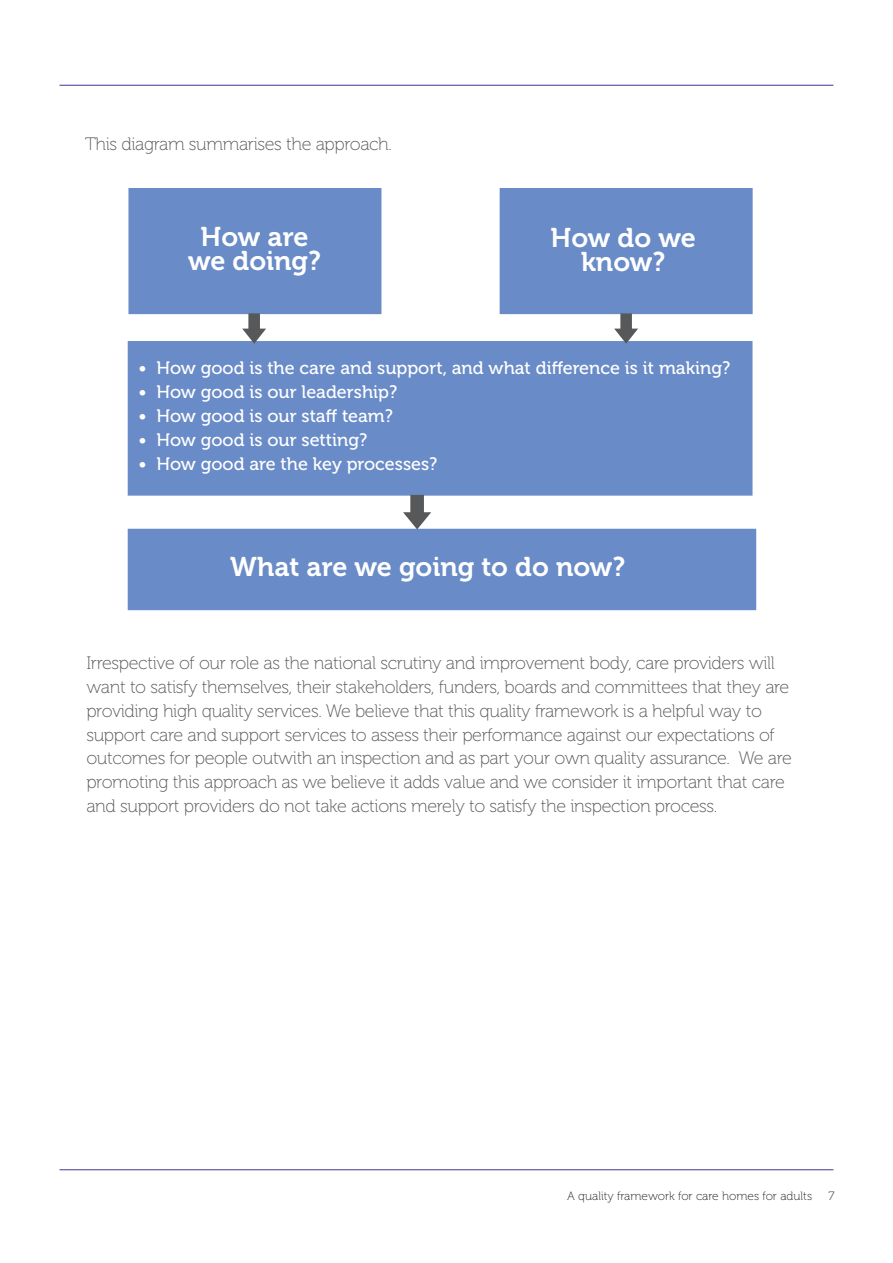
<style>
.page{position:relative;width:893px;height:1263px;background:#fff}
.page>*{position:absolute;margin:0;border:0;box-sizing:border-box;transform-origin:0 0}
.t1{font:27px/24px "Museo 700";color:#fff;text-align:center}
.t2{font:18px/24px "Museo 100";letter-spacing:-.02em;color:#57585a}
.t3{font:18px "Museo 500";color:#fff}
.t4{font:12px "Museo 100";color:#231f20}
</style>
<div class="page">
<hr style="left:60px;top:85px;width:773px;height:1px;background:#482e92">
<hr style="left:60px;top:1169px;width:773px;height:1px;background:#482e92">
<div style="left:128px;top:188px;width:253px;height:126px;background:#698bc7"></div>
<div style="left:500px;top:188px;width:253px;height:126px;background:#698bc7"></div>
<div style="left:128px;top:341px;width:624px;height:155px;background:#698bc7;border:2px solid #698bc7"></div>
<div style="left:128px;top:529px;width:628px;height:81px;background:#698bc7"></div>
<svg style="left:242px;top:313px;width:24px;height:31px"></svg>
<svg style="left:614px;top:313px;width:24px;height:31px"></svg>
<svg style="left:403px;top:495px;width:28px;height:34px"></svg>
<p class="t2" style="left:85px;top:132px;width:308px">This diagram summarises the approach.</p>
<h1 class="t1" style="left:188px;top:225px;width:134px">How are we doing?</h1>
<h1 class="t1" style="left:551px;top:226px;width:147px">How do we know?</h1>
<p class="t3" style="left:138px;top:358px;width:593px">• How good is the care and support, and what difference is it making?</p>
<p class="t3" style="left:138px;top:382px;width:260px">• How good is our leadership?</p>
<p class="t3" style="left:138px;top:406px;width:256px">• How good is our staff team?</p>
<p class="t3" style="left:138px;top:430px;width:230px">• How good is our setting?</p>
<p class="t3" style="left:138px;top:454px;width:300px">• How good are the key processes?</p>
<h1 class="t1" style="left:230px;top:555px;width:397px">What are we going to do now?</h1>
<p class="t2" style="left:86px;top:651px;width:707px">Irrespective of our role as the national scrutiny and improvement body, care providers will want to satisfy themselves, their stakeholders, funders, boards and committees that they are providing high quality services. We believe that this quality framework is a helpful way to support care and support services to assess their performance against our expectations of outcomes for people outwith an inspection and as part your own quality assurance. We are promoting this approach as we believe it adds value and we consider it important that care and support providers do not take actions merely to satisfy the inspection process.</p>
<p class="t4" style="left:567px;top:1189px;width:246px">A quality framework for care homes for adults</p>
<p class="t4" style="left:829px;top:1189px;width:7px">7</p>
</div>
